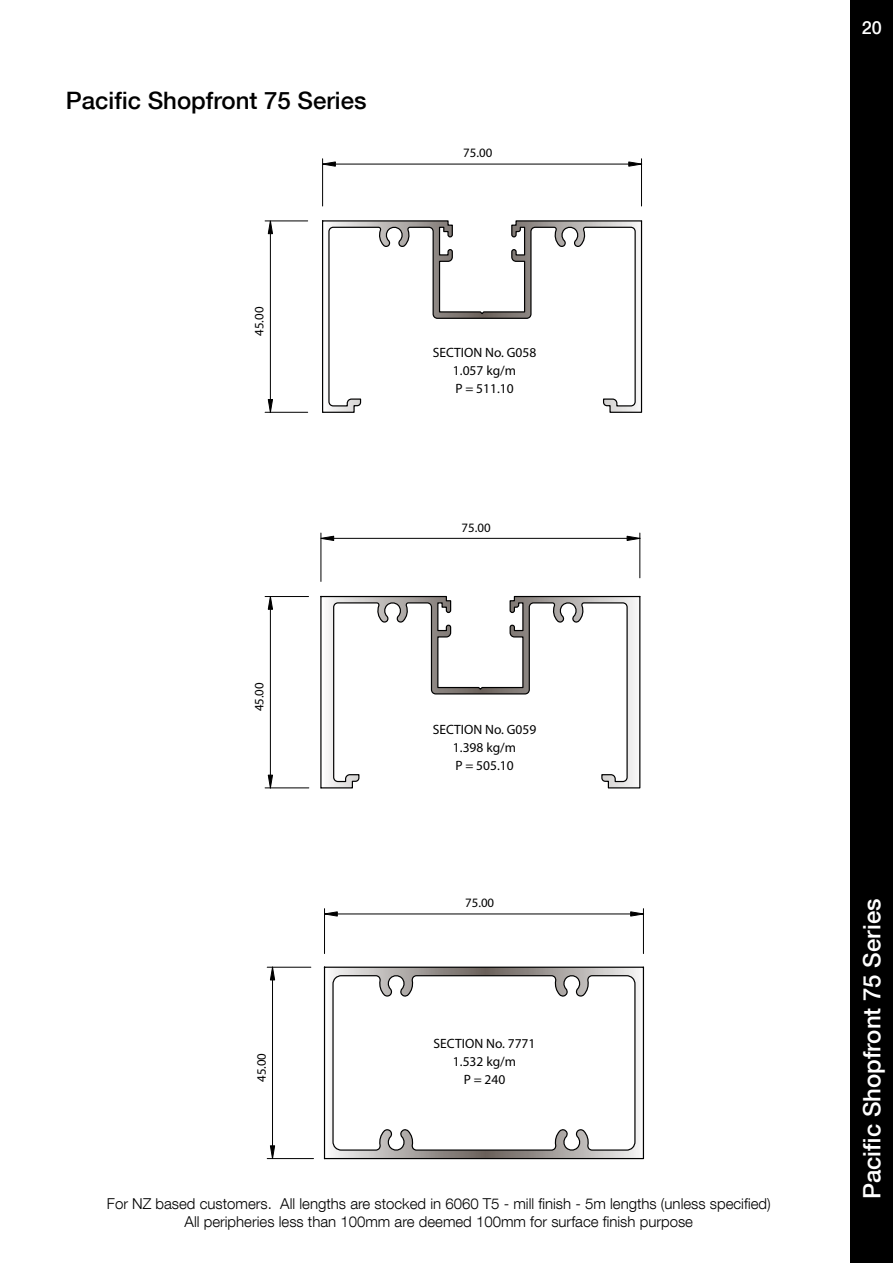
<style>
.page{position:relative;width:893px;height:1263px;background:#fff}
.page>*{position:absolute;margin:0;border:0;box-sizing:border-box;transform-origin:0 0}
.t1{font:500 24px "Helvetica Neue LT Com";color:#fff}
.t2{font:500 24px "Helvetica Neue LT Com";color:#000}
.t3{font:500 18px "Helvetica Neue LT Com";color:#fff}
.t4{font:300 15px/18px "Helvetica Neue LT Com";color:#000;text-align:center}
.t5{font:13.5px/18px "Myriad Pro";color:#000;text-align:center}
.t6{font:12.9px "Myriad Pro";color:#000}
</style>
<div class="page">
<div style="left:851px;top:0;width:42px;height:1263px;background:#000"></div>
<svg style="left:320px;top:536px;width:14px;height:5px"></svg>
<svg style="left:627px;top:536px;width:13px;height:5px"></svg>
<svg style="left:268px;top:597px;width:5px;height:12px"></svg>
<svg style="left:268px;top:775px;width:5px;height:13px"></svg>
<hr style="left:334px;top:538px;width:293px;height:1px;background:#000">
<hr style="left:640px;top:533px;width:1px;height:45px;background:#000">
<hr style="left:321px;top:533px;width:1px;height:48px;background:#000">
<hr style="left:270px;top:609px;width:1px;height:166px;background:#000">
<hr style="left:265px;top:788px;width:44px;height:1px;background:#000">
<hr style="left:265px;top:596px;width:44px;height:1px;background:#000">
<svg style="left:320px;top:595px;width:321px;height:194px"></svg>
<svg style="left:331px;top:968px;width:309px;height:189px"></svg>
<div style="left:324px;top:966px;width:320px;height:193px;border:1px solid #000"></div>
<svg style="left:332px;top:973px;width:304px;height:179px"></svg>
<svg style="left:325px;top:911px;width:13px;height:5px"></svg>
<svg style="left:630px;top:911px;width:13px;height:5px"></svg>
<svg style="left:270px;top:1145px;width:5px;height:15px"></svg>
<svg style="left:270px;top:966px;width:5px;height:14px"></svg>
<hr style="left:337px;top:914px;width:294px;height:1px;background:#000">
<hr style="left:643px;top:909px;width:1px;height:44px;background:#000">
<hr style="left:324px;top:909px;width:1px;height:44px;background:#000">
<hr style="left:272px;top:980px;width:1px;height:166px;background:#000">
<hr style="left:267px;top:967px;width:44px;height:1px;background:#000">
<hr style="left:267px;top:1158px;width:46px;height:1px;background:#000">
<svg style="left:322px;top:220px;width:321px;height:193px"></svg>
<svg style="left:323px;top:162px;width:13px;height:4px"></svg>
<svg style="left:628px;top:162px;width:15px;height:4px"></svg>
<svg style="left:268px;top:220px;width:5px;height:14px"></svg>
<svg style="left:268px;top:399px;width:5px;height:13px"></svg>
<hr style="left:335px;top:164px;width:294px;height:1px;background:#000">
<hr style="left:641px;top:159px;width:1px;height:47px;background:#000">
<hr style="left:322px;top:159px;width:1px;height:47px;background:#000">
<hr style="left:270px;top:234px;width:1px;height:165px;background:#000">
<hr style="left:265px;top:412px;width:43px;height:1px;background:#000">
<hr style="left:265px;top:221px;width:43px;height:1px;background:#000">
<h1 class="t2" style="left:66px;top:86px;width:302px">Pacific Shopfront 75 Series</h1>
<p class="t6" style="left:251px;top:336px;width:31px;rotate:-90deg">45.00</p>
<p class="t6" style="left:251px;top:711px;width:31px;rotate:-90deg">45.00</p>
<p class="t6" style="left:253px;top:1082px;width:31px;rotate:-90deg">45.00</p>
<p class="t6" style="left:463px;top:145px;width:31px">75.00</p>
<p class="t5" style="left:433px;top:343px;width:105px">SECTION No. G058<br>1.057 kg/m<br>P = 511.10</p>
<p class="t6" style="left:462px;top:519px;width:31px">75.00</p>
<p class="t5" style="left:433px;top:720px;width:105px">SECTION No. G059<br>1.398 kg/m<br>P = 505.10</p>
<p class="t6" style="left:465px;top:895px;width:31px">75.00</p>
<p class="t5" style="left:434px;top:1034px;width:103px">SECTION No. 7771<br>1.532 kg/m<br>P = 240</p>
<p class="t4" style="left:107px;top:1194px;width:665px">For NZ based customers. All lengths are stocked in 6060 T5 - mill finish - 5m lengths (unless specified)<br>All peripheries less than 100mm are deemed 100mm for surface finish purpose</p>
<p class="t3" style="left:862px;top:16px;width:22px">20</p>
<h1 class="t1" style="left:857px;top:1199px;width:302px;rotate:-90deg">Pacific Shopfront 75 Series</h1>
</div>
